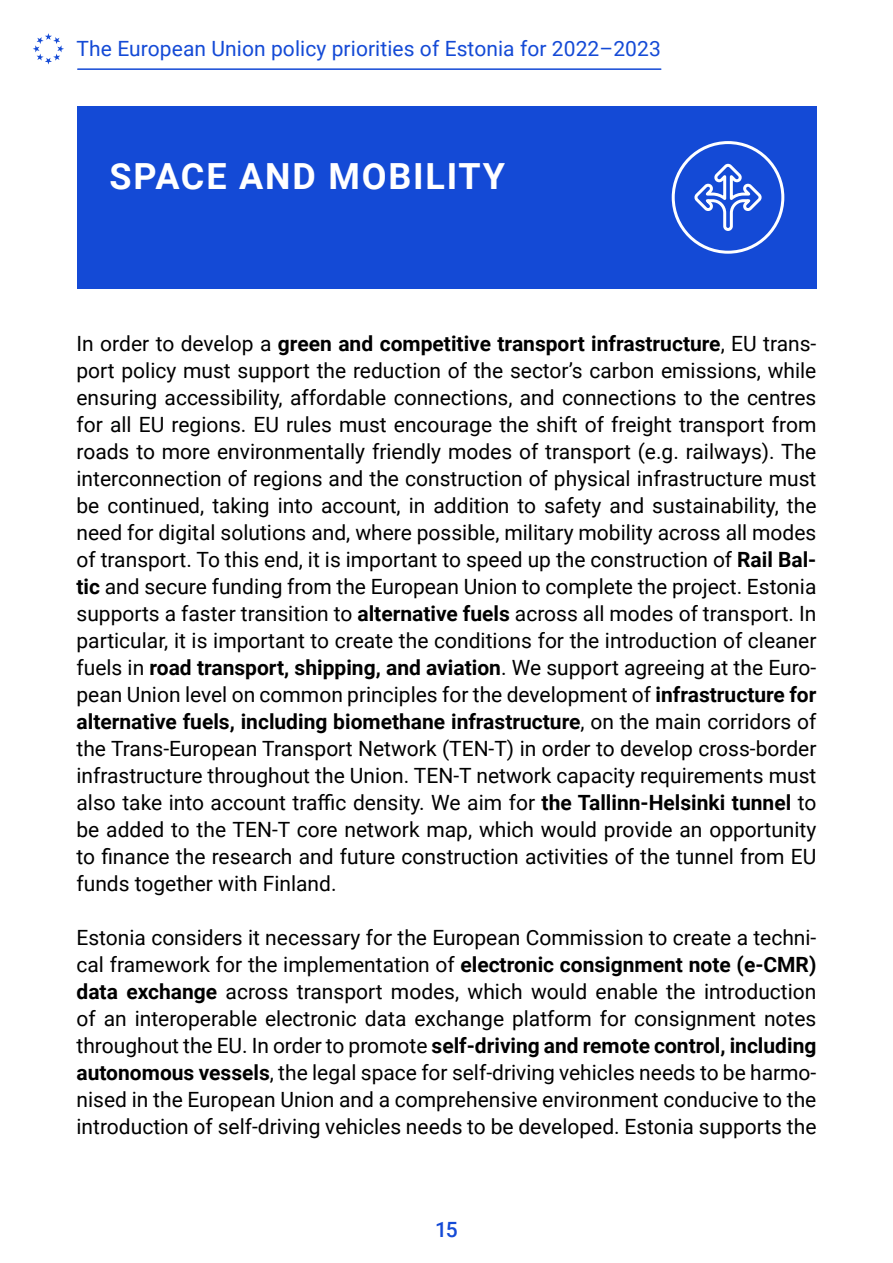
<style>
.page{position:relative;width:893px;height:1263px;background:#fff}
.page>*{position:absolute;margin:0;border:0;box-sizing:border-box;transform-origin:0 0}
.t1{font:700 36px "Roboto";letter-spacing:.05em;color:#fff}
.t2{font:21px/27px "Roboto";color:#000;text-align:justify}
.t3{font:21px "Roboto";letter-spacing:.005em;color:#144ad6}
.t4{font:500 21px "Roboto";color:#144ad6}
.s1{font-weight:700}
</style>
<div class="page">
<hr style="left:78px;top:68px;width:583px;height:2px;background:#144ad6">
<svg style="left:33px;top:33px;width:31px;height:31px"></svg>
<div style="left:77px;top:106px;width:739px;height:182px;background:#144ad6"></div>
<svg style="left:671px;top:141px;width:114px;height:113px"></svg>
<p class="t3" style="left:77px;top:34px;width:586px">The European Union policy priorities of Estonia for 2022–2023</p>
<h1 class="t1" style="left:109px;top:151px;width:397px">SPACE AND MOBILITY</h1>
<p class="t2" style="left:77px;top:329px;width:741px">In order to develop a <span class="s1">green and competitive transport infrastructure</span>, EU trans&shy;port policy must support the reduction of the sector’s carbon emissions, while ensuring accessibility, affordable connections, and connections to the centres for all EU regions. EU rules must encourage the shift of freight transport from roads to more environmentally friendly modes of transport (e.g. railways). The interconnection of regions and the construction of physical infrastructure must be continued, taking into account, in addition to safety and sustainability, the need for digital solutions and, where possible, military mobility across all modes of transport. To this end, it is important to speed up the construction of <span class="s1">Rail Bal&shy;tic</span> and secure funding from the European Union to complete the project. Estonia supports a faster transition to <span class="s1">alternative fuels</span> across all modes of transport. In particular, it is important to create the conditions for the introduction of cleaner fuels in <span class="s1">road transport, shipping, and aviation</span>. We support agreeing at the Euro&shy;pean Union level on common principles for the development of <span class="s1">infrastructure for alternative fuels, including biomethane infrastructure</span>, on the main corridors of the Trans-European Transport Network (TEN-T) in order to develop cross-border infrastructure throughout the Union. TEN-T network capacity requirements must also take into account traffic density. We aim for <span class="s1">the Tallinn-Helsinki tunnel</span> to be added to the TEN-T core network map, which would provide an opportunity to finance the research and future construction activities of the tunnel from EU funds together with Finland.</p>
<p class="t2" style="left:77px;top:923px;width:741px">Estonia considers it necessary for the European Commission to create a techni&shy;cal framework for the implementation of <span class="s1">electronic consignment note (e-CMR) data exchange</span> across transport modes, which would enable the introduction of an interoperable electronic data exchange platform for consignment notes throughout the EU. In order to promote <span class="s1">self-driving and remote control, including autonomous vessels</span>, the legal space for self-driving vehicles needs to be harmo&shy;nised in the European Union and a comprehensive environment conducive to the introduction of self-driving vehicles needs to be developed. Estonia supports the</p>
<p class="t4" style="left:435px;top:1215px;width:24px">15</p>
</div>
